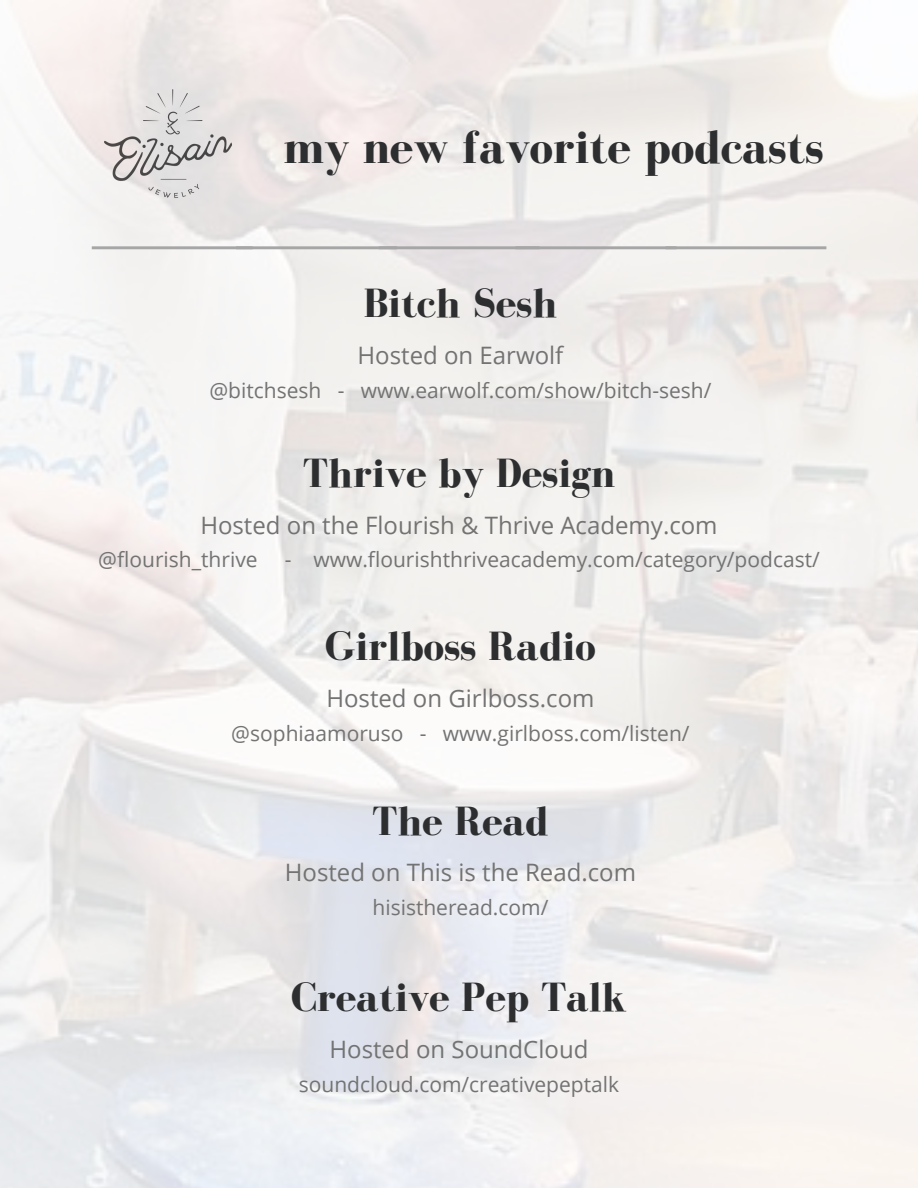
<style>
.page{position:relative;width:918px;height:1188px;background:#fff}
.page>*{position:absolute;margin:0;border:0;box-sizing:border-box;transform-origin:0 0}
.t1{font:700 48px "Bodoni FLF";color:#2d2e30}
.t2{font:700 42px "Bodoni FLF";color:#2d2e30}
.t3{font:24px "Open Sans";color:#737373}
.t4{font:21px "Open Sans";color:#737373}
</style>
<div class="page">
<img style="left:101px;top:80px;width:135px;height:135px">
<svg style="left:92px;top:246px;width:734px;height:3px;background:#adadad"></svg>
<p class="t1" style="left:284px;top:121px;width:542px">my new favorite podcasts</p>
<p class="t2" style="left:363px;top:280px;width:196px">Bitch Sesh</p>
<p class="t3" style="left:358px;top:338px;width:207px">Hosted on Earwolf</p>
<p class="t4" style="left:209px;top:375px;width:504px">@bitchsesh - www.earwolf.com/show/bitch-sesh/</p>
<p class="t2" style="left:303px;top:450px;width:314px">Thrive by Design</p>
<p class="t3" style="left:200px;top:508px;width:519px">Hosted on the Flourish &amp; Thrive Academy.com</p>
<p class="t4" style="left:98px;top:545px;width:161px">@flourish_thrive</p>
<p class="t4" style="left:285px;top:545px;width:536px">- www.flourishthriveacademy.com/category/podcast/</p>
<p class="t2" style="left:325px;top:624px;width:272px">Girlboss Radio</p>
<p class="t3" style="left:326px;top:681px;width:270px">Hosted on Girlboss.com</p>
<p class="t4" style="left:231px;top:718px;width:460px">@sophiaamoruso - www.girlboss.com/listen/</p>
<p class="t2" style="left:372px;top:798px;width:178px">The Read</p>
<p class="t3" style="left:285px;top:856px;width:353px">Hosted on This is the Read.com</p>
<p class="t4" style="left:372px;top:893px;width:177px">hisistheread.com/</p>
<p class="t2" style="left:291px;top:974px;width:337px">Creative Pep Talk</p>
<p class="t3" style="left:330px;top:1032px;width:260px">Hosted on SoundCloud</p>
<p class="t4" style="left:299px;top:1069px;width:322px">soundcloud.com/creativepeptalk</p>
</div>
